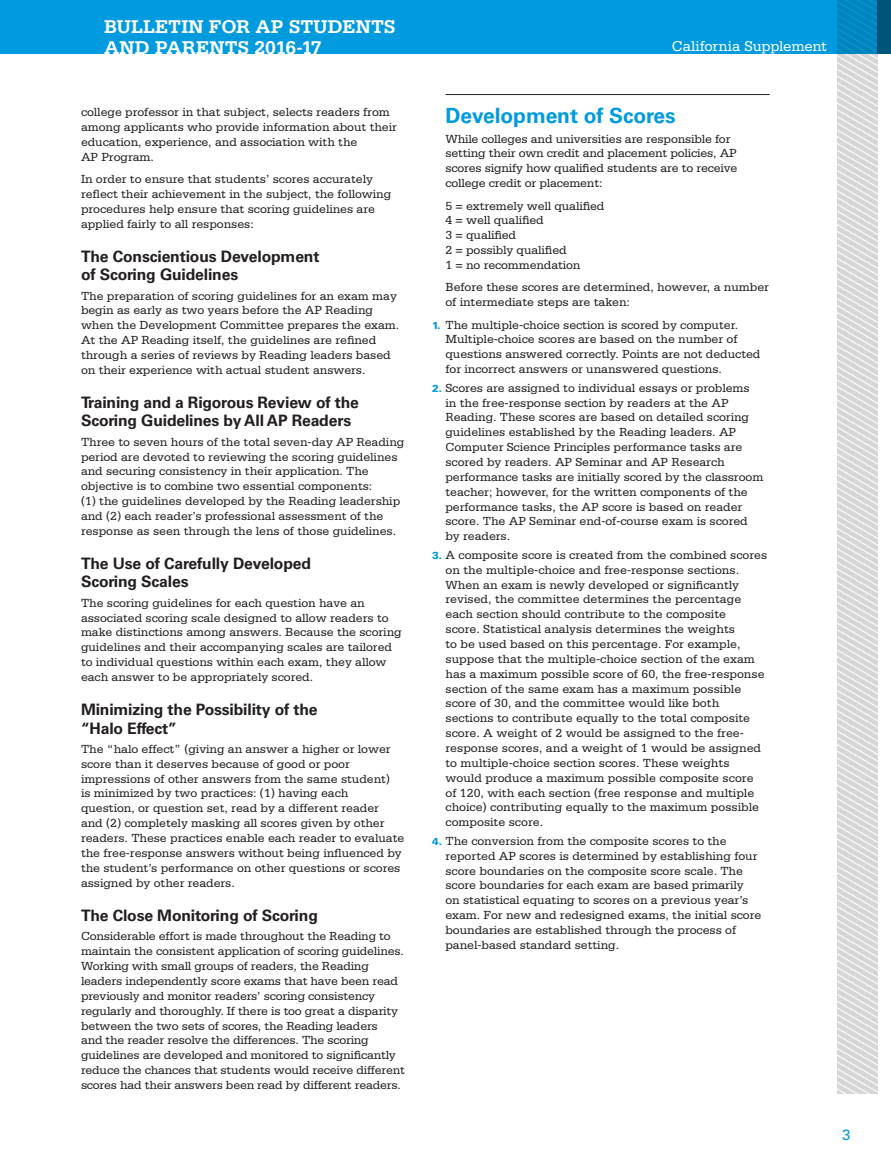
<style>
.page{position:relative;width:891px;height:1175px;background:#fff}
.page>*{position:absolute;margin:0;border:0;box-sizing:border-box;transform-origin:0 0}
.t1{font:700 21px "Univers LT Std";letter-spacing:-.005em;color:#009bde}
.t2{font:700 19.5px/21px "Serifa Std";color:#fff}
.t3{font:700 15.75px/18px "Univers LT Std";letter-spacing:-.01em;color:#231f20}
.t4{font:15px "Serifa Std";letter-spacing:-.015em;color:#fff}
.t5{font:15px "Univers LT Std";color:#009bde}
.Std_Txt{font:12.3px/14.9px "Serifa Std";letter-spacing:-.005em;color:#231f20}
.s1{font-family:"Univers LT Std";font-weight:900;font-size:10.2px;color:#009bde}
</style>
<div class="page">
<div style="left:0;top:0;width:891px;height:54px;background:#009bde"></div>
<svg style="left:837px;top:0;width:41px;height:1094px"></svg>
<div style="left:878px;top:0;width:13px;height:54px;background:#005379"></div>
<hr style="left:446px;top:94px;width:324px;height:1px;background:#231f20">
<h2 class="t2" style="left:104px;top:16px;width:293px">BULLETIN FOR AP STUDENTS<br>AND PARENTS 2016-17</h2>
<p class="Std_Txt" style="left:81px;top:105px;width:317px">college professor in that subject, selects readers from among applicants who provide information about their education, experience, and association with the<br>AP Program.</p>
<p class="Std_Txt" style="left:81px;top:172px;width:312px">In order to ensure that students’ scores accurately reflect their achievement in the subject, the following procedures help ensure that scoring guidelines are applied fairly to all responses:</p>
<h3 class="t3" style="left:81px;top:248px;width:240px">The Conscientious Development of Scoring Guidelines</h3>
<p class="Std_Txt" style="left:81px;top:288px;width:320px">The preparation of scoring guidelines for an exam may begin as early as two years before the AP Reading when the Development Committee prepares the exam.<br>At the AP Reading itself, the guidelines are refined through a series of reviews by Reading leaders based on their experience with actual student answers.</p>
<h3 class="t3" style="left:81px;top:394px;width:280px">Training and a Rigorous Review of the<br>Scoring Guidelines by All AP Readers</h3>
<p class="Std_Txt" style="left:81px;top:434px;width:325px">Three to seven hours of the total seven-day AP Reading period are devoted to reviewing the scoring guidelines and securing consistency in their application. The objective is to combine two essential components:<br>(1) the guidelines developed by the Reading leadership and (2) each reader’s professional assessment of the response as seen through the lens of those guidelines.</p>
<h3 class="t3" style="left:81px;top:555px;width:232px">The Use of Carefully Developed<br>Scoring Scales</h3>
<p class="Std_Txt" style="left:81px;top:595px;width:322px">The scoring guidelines for each question have an associated scoring scale designed to allow readers to make distinctions among answers. Because the scoring guidelines and their accompanying scales are tailored to individual questions within each exam, they allow each answer to be appropriately scored.</p>
<h3 class="t3" style="left:81px;top:701px;width:238px">Minimizing the Possibility of the “Halo Effect”</h3>
<p class="Std_Txt" style="left:81px;top:741px;width:325px">The “halo effect” (giving an answer a higher or lower score than it deserves because of good or poor impressions of other answers from the same student)<br>is minimized by two practices: (1) having each question, or question set, read by a different reader<br>and (2) completely masking all scores given by other readers. These practices enable each reader to evaluate the free-response answers without being influenced by the student’s performance on other questions or scores assigned by other readers.</p>
<h3 class="t3" style="left:81px;top:906px;width:238px">The Close Monitoring of Scoring</h3>
<p class="Std_Txt" style="left:81px;top:929px;width:326px">Considerable effort is made throughout the Reading to maintain the consistent application of scoring guidelines.<br>Working with small groups of readers, the Reading leaders independently score exams that have been read previously and monitor readers’ scoring consistency regularly and thoroughly. If there is too great a disparity between the two sets of scores, the Reading leaders<br>and the reader resolve the differences. The scoring guidelines are developed and monitored to significantly reduce the chances that students would receive different scores had their answers been read by different readers.</p>
<p class="t4" style="left:672px;top:38px;width:157px">California Supplement</p>
<h2 class="t1" style="left:446px;top:104px;width:232px">Development of Scores</h2>
<p class="Std_Txt" style="left:446px;top:131px;width:293px">While colleges and universities are responsible for setting their own credit and placement policies, AP scores signify how qualified students are to receive college credit or placement:</p>
<p class="Std_Txt" style="left:446px;top:198px;width:160px">5 = extremely well qualified</p>
<p class="Std_Txt" style="left:446px;top:213px;width:100px">4 = well qualified</p>
<p class="Std_Txt" style="left:446px;top:228px;width:72px">3 = qualified</p>
<p class="Std_Txt" style="left:446px;top:243px;width:123px">2 = possibly qualified</p>
<p class="Std_Txt" style="left:446px;top:258px;width:136px">1 = no recommendation</p>
<p class="Std_Txt" style="left:446px;top:280px;width:325px">Before these scores are determined, however, a number of intermediate steps are taken:</p>
<p class="Std_Txt" style="left:446px;top:317px;width:316px;text-indent:-14px"><span class="s1">1.</span> The multiple-choice section is scored by computer.<br>Multiple-choice scores are based on the number of questions answered correctly. Points are not deducted for incorrect answers or unanswered questions.</p>
<p class="Std_Txt" style="left:446px;top:380px;width:319px;text-indent:-14px"><span class="s1">2.</span> Scores are assigned to individual essays or problems in the free-response section by readers at the AP Reading. These scores are based on detailed scoring guidelines established by the Reading leaders. AP Computer Science Principles performance tasks are scored by readers. AP Seminar and AP Research performance tasks are initially scored by the classroom teacher; however, for the written components of the performance tasks, the AP score is based on reader score. The AP Seminar end-of-course exam is scored by readers.</p>
<p class="Std_Txt" style="left:446px;top:547px;width:323px;text-indent:-14px"><span class="s1">3.</span> A composite score is created from the combined scores on the multiple-choice and free-response sections.<br>When an exam is newly developed or significantly revised, the committee determines the percentage each section should contribute to the composite<br>score. Statistical analysis determines the weights<br>to be used based on this percentage. For example, suppose that the multiple-choice section of the exam has a maximum possible score of 60, the free-response section of the same exam has a maximum possible score of 30, and the committee would like both sections to contribute equally to the total composite score. A weight of 2 would be assigned to the free&shy;response scores, and a weight of 1 would be assigned to multiple-choice section scores. These weights would produce a maximum possible composite score of 120, with each section (free response and multiple choice) contributing equally to the maximum possible composite score.</p>
<p class="Std_Txt" style="left:446px;top:833px;width:317px;text-indent:-14px"><span class="s1">4.</span> The conversion from the composite scores to the reported AP scores is determined by establishing four score boundaries on the composite score scale. The score boundaries for each exam are based primarily<br>on statistical equating to scores on a previous year’s exam. For new and redesigned exams, the initial score boundaries are established through the process of panel-based standard setting.</p>
<p class="t5" style="left:842px;top:1125px;width:10px">3</p>
</div>
